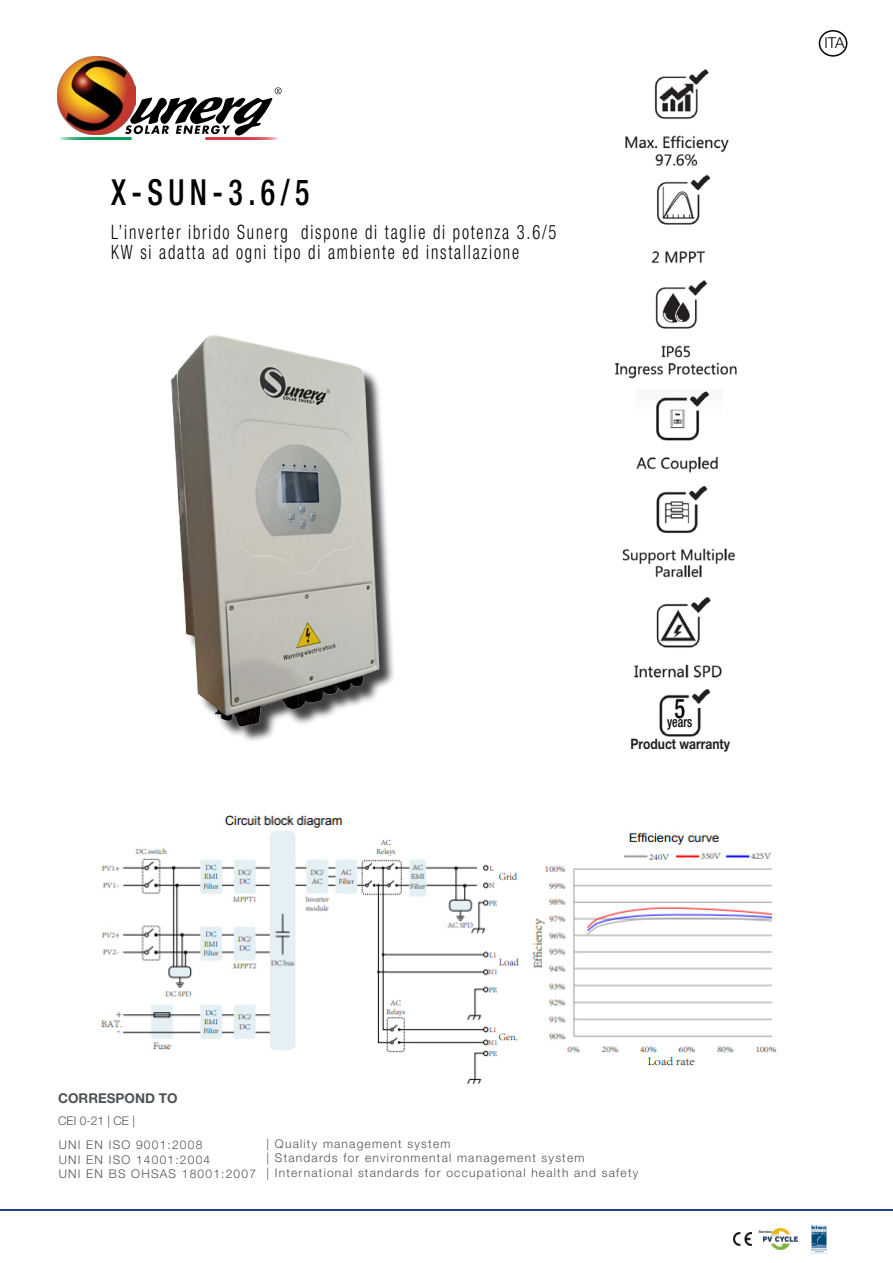
<style>
.page{position:relative;width:893px;height:1263px;background:#fff}
.page>*{position:absolute;margin:0;border:0;box-sizing:border-box;transform-origin:0 0}
.t1{font:500 condensed 36px "Helvetica Neue LT Pro";color:#000;scale:.83 1}
.t2{font:300 condensed 19.8px/19.8px "Helvetica Neue LT Pro";letter-spacing:.11em;color:#000;scale:.83 1}
.t3{font:300 15px "Helvetica Neue LT Pro";color:#000}
.t4{font:700 14.4px/22px "Helvetica Neue LT Pro";color:#231f20;text-align:center;scale:.83 1}
.t5{font:700 13.5px "Helvetica Neue LT Pro";color:#4e5357}
.t6{font:300 12px/14.4px "Helvetica Neue LT Pro";letter-spacing:.1em;color:#4e5357}
.t7{font:3.6px "Arial";color:#000}
.s1{font-weight:500;font-stretch:condensed;color:#000}
</style>
<div class="page">
<img style="left:101px;top:815px;width:676px;height:269px">
<div style="left:819px;top:30px;width:28px;height:27px;border:2px solid #000;border-radius:50%"></div>
<svg style="left:58px;top:57px;width:224px;height:79px"></svg>
<img style="left:59px;top:138px;width:219px;height:2px">
<hr style="left:0;top:1209px;width:893px;height:2px;background:#25408f">
<img style="left:734px;top:1233px;width:18px;height:13px">
<img style="left:811px;top:1225px;width:15px;height:28px">
<img style="left:763px;top:1229px;width:35px;height:21px">
<img style="left:625px;top:69px;width:104px;height:97px">
<img style="left:651px;top:174px;width:59px;height:90px">
<img style="left:615px;top:280px;width:122px;height:98px">
<img style="left:636px;top:391px;width:82px;height:82px">
<img style="left:622px;top:486px;width:114px;height:92px">
<img style="left:634px;top:597px;width:88px;height:81px">
<img style="left:170px;top:335px;width:224px;height:406px">
<img style="left:659px;top:689px;width:52px;height:48px">
<div style="left:665px;top:703px;width:29px;height:25px;background:#fff"></div>
<h1 class="t1" style="left:111px;top:171px;width:240px">X-SUN-3.6/5</h1>
<h2 class="t2" style="left:111px;top:222px;width:538px">L’inverter ibrido Sunerg dispone di taglie di potenza 3.6/5<br>KW si adatta ad ogni tipo di ambiente ed installazione</h2>
<p class="t3" style="left:824px;top:34px;width:22px">ITA</p>
<p class="t4" style="left:631px;top:710px;width:121px"><sup>5</sup><span class="s1">years<br></span>Product warranty</p>
<p class="t5" style="left:58px;top:1089px;width:121px">CORRESPOND TO</p>
<p class="t6" style="left:58px;top:1108px;width:146px;line-height:24.2px">CEI 0-21 | CE |<br>UNI EN ISO 9001:2008</p>
<p class="t6" style="left:59px;top:1152px;width:199px">UNI EN ISO 14001:2004<br>UNI EN BS OHSAS 18001:2007</p>
<p class="t6" style="left:267px;top:1136px;width:373px">| Quality management system<br>| Standards for environmental management system<br>| International standards for occupational health and safety</p>
<p class="t7" style="left:759px;top:1229px;width:15px">Member</p>
</div>
